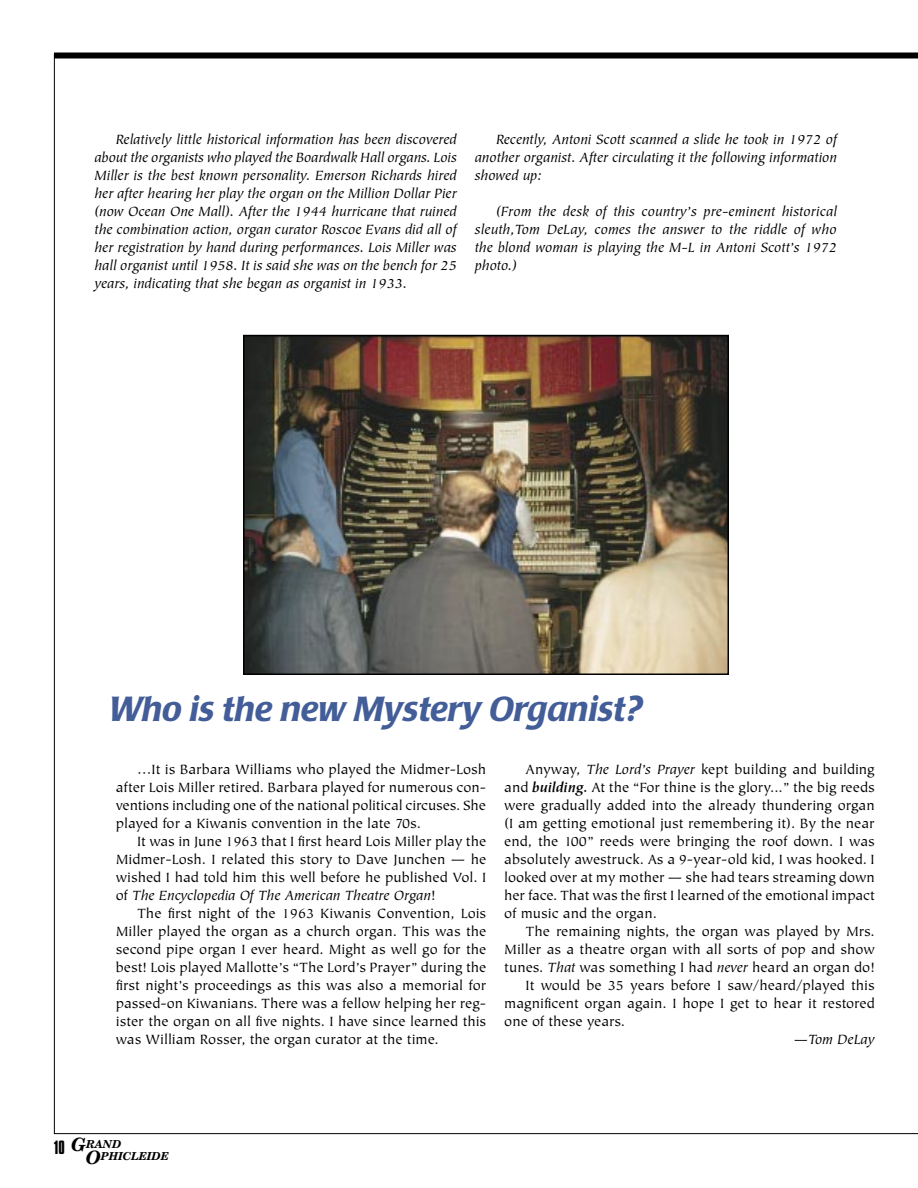
<style>
.page{position:relative;width:918px;height:1188px;background:#fff}
.page>*{position:absolute;margin:0;border:0;box-sizing:border-box;transform-origin:0 0}
.t1{font:italic 500 34.5px "Poppl Laudatio";color:#435d98}
.t2{font:15px/18px "Tiepolo";color:#000;text-align:justify}
.t3{font:italic 15px/18px "Tiepolo";color:#000;text-align:justify}
.t4{font:italic 700 10.95px/11.7px "Century Schoolbook BT";letter-spacing:-.01em;color:#000}
.s1{font-style:italic}
.s2{font-weight:700;font-style:italic}
.s3{font-family:"Compacta BT";font-weight:400;font-style:normal;font-size:16.5px}
.s4{font-size:18.3px}
</style>
<div class="page">
<div style="left:54px;top:52px;width:864px;height:6px;background:#000"></div>
<img style="left:246px;top:338px;width:480px;height:334px">
<div style="left:243px;top:335px;width:486px;height:340px;border:2px solid #000"></div>
<p class="t3" style="left:94px;top:131px;width:364px;text-indent:21px">Relatively little historical information has been discovered about the organists who played the Boardwalk Hall organs. Lois Miller is the best known personality. Emerson Richards hired her after hearing her play the organ on the Million Dollar Pier (now Ocean One Mall). After the 1944 hurricane that ruined the combination action, organ curator Roscoe Evans did all of her registration by hand during performances. Lois Miller was hall organist until 1958. It is said she was on the bench for 25 years, indicating that she began as organist in 1933.</p>
<p class="t3" style="left:475px;top:131px;width:364px;text-indent:21px">Recently, Antoni Scott scanned a slide he took in 1972 of another organist. After circulating it the following information showed up:</p>
<p class="t3" style="left:475px;top:203px;width:364px;text-indent:21px">(From the desk of this country’s pre-eminent historical sleuth,Tom DeLay, comes the answer to the riddle of who the blond woman is playing the M-L in Antoni Scott’s 1972 photo.)</p>
<h1 class="t1" style="left:108px;top:689px;width:536px">Who is the new Mystery Organist?</h1>
<p class="t2" style="left:116px;top:761px;width:372px;text-indent:21px">…It is Barbara Williams who played the Midmer-Losh after Lois Miller retired. Barbara played for numerous con&shy;ventions including one of the national political circuses. She played for a Kiwanis convention in the late 70s.</p>
<p class="t2" style="left:116px;top:833px;width:372px;text-indent:21px">It was in June 1963 that I first heard Lois Miller play the Midmer-Losh. I related this story to Dave Junchen — he wished I had told him this well before he published Vol. I of <span class="s1">The Encyclopedia Of The American Theatre Organ</span>!</p>
<p class="t2" style="left:116px;top:905px;width:372px;text-indent:21px">The first night of the 1963 Kiwanis Convention, Lois Miller played the organ as a church organ. This was the second pipe organ I ever heard. Might as well go for the best! Lois played Mallotte’s “The Lord’s Prayer” during the first night’s proceedings as this was also a memorial for passed-on Kiwanians. There was a fellow helping her reg&shy;ister the organ on all five nights. I have since learned this was William Rosser, the organ curator at the time.</p>
<p class="t2" style="left:504px;top:761px;width:372px;text-indent:21px">Anyway, <span class="s1">The Lord’s Prayer</span> kept building and building and <span class="s2">building.</span> At the “For thine is the glory...” the big reeds were gradually added into the already thundering organ (I am getting emotional just remembering it). By the near end, the 100” reeds were bringing the roof down. I was absolutely awestruck. As a 9-year-old kid, I was hooked. I looked over at my mother — she had tears streaming down her face. That was the first I learned of the emotional impact of music and the organ.</p>
<p class="t2" style="left:526px;top:923px;width:351px">The remaining nights, the organ was played by Mrs.</p>
<p class="t2" style="left:504px;top:941px;width:372px">Miller as a theatre organ with all sorts of pop and show</p>
<p class="t2" style="left:504px;top:959px;width:372px">tunes. <span class="s1">That</span> was something I had <span class="s1">never</span> heard an organ do!</p>
<p class="t2" style="left:526px;top:977px;width:351px">It would be 35 years before I saw/heard/played this</p>
<p class="t2" style="left:504px;top:995px;width:372px">magnificent organ again. I hope I get to hear it restored</p>
<p class="t2" style="left:504px;top:1013px;width:122px">one of these years.</p>
<p class="t3" style="left:794px;top:1031px;width:82px">—Tom DeLay</p>
<p class="t4" style="left:86px;top:1138px;width:85px;text-indent:-32px"><span class="s3">10</span> <span class="s4">G</span>RAND<br><span class="s4">O</span>PHICLEIDE</p>
</div>
